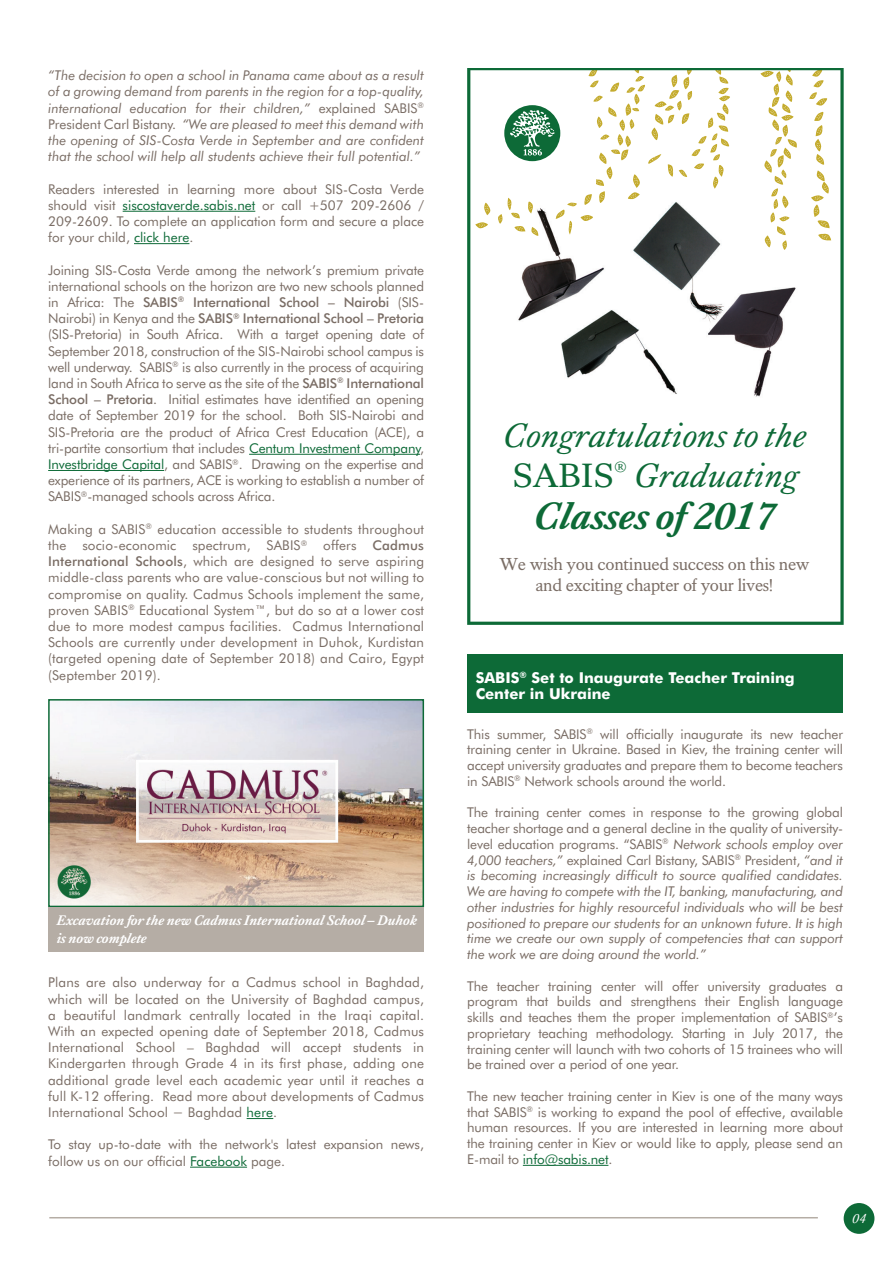
<style>
.page{position:relative;width:893px;height:1263px;background:#fff}
.page>*{position:absolute;margin:0;border:0;box-sizing:border-box;transform-origin:0 0}
.t1{font:italic 700 39px "Kings Caslon";color:#0d6a37}
.t2{font:italic 34.65px/40.2px "Kings Caslon";color:#0d6a37}
.t3{font:17.85px/21.5px "Kings Caslon";letter-spacing:-.02em;color:#7a6d65;text-align:center}
.t4{font:700 15px/16.2px "Futura BT";color:#fff}
.t5{font:italic 700 14.25px/17.1px "Kings Caslon";color:#fff}
.t6{font:13.5px/16.2px "Futura BT";color:#7a6d65;text-align:justify}
.t7{font:italic 13.5px/15.8px "Futura BT";letter-spacing:-.005em;color:#7a6d65;text-align:justify}
.t8{font:italic 13.5px "Kings Caslon";color:#fff}
.s1{font-style:normal}
.s2{color:#0d6a37}
.s3{font-weight:500}
</style>
<div class="page">
<div style="left:844px;top:1203px;width:30px;height:31px;background:#0d6a37;border-radius:50%"></div>
<hr style="left:49px;top:1217px;width:769px;height:1px;background:#b5ada5">
<hr style="left:123px;top:211px;width:132px;height:1px;background:#0d6a37">
<hr style="left:134px;top:243px;width:55px;height:1px;background:#0d6a37">
<hr style="left:249px;top:454px;width:171px;height:1px;background:#0d6a37">
<hr style="left:48px;top:470px;width:116px;height:1px;background:#0d6a37">
<svg style="left:247px;top:1118px;width:26px;height:1px"></svg>
<hr style="left:190px;top:1167px;width:57px;height:1px;background:#0d6a37">
<hr style="left:523px;top:1165px;width:85px;height:1px;background:#0d6a37">
<div style="left:467px;top:655px;width:376px;height:58px;background:#0d6a37"></div>
<img style="left:51px;top:702px;width:370px;height:202px">
<div style="left:48px;top:699px;width:376px;height:208px;border:2px solid #0d6a37"></div>
<div style="left:48px;top:907px;width:376px;height:44px;background:#b5ada5"></div>
<svg style="left:467px;top:68px;width:377px;height:557px"></svg>
<p class="t7" style="left:48px;top:67px;width:377px;line-height:16.2px">“The decision to open a school in Panama came about as a result of a growing demand from parents in the region for a top-quality, international education for their children,” <span class="s1">explained SABIS</span><sup>® </sup><span class="s1">President Carl Bistany.</span> “We are pleased to meet this demand with the opening of SIS-Costa Verde in September and are confident that the school will help all students achieve their full potential.”</p>
<p class="t6" style="left:48px;top:181px;width:377px">Readers interested in learning more about SIS-Costa Verde should visit <span class="s2">siscostaverde.sabis.net</span> or call +507 209-2606 / 209-2609. To complete an application form and secure a place for your child, <span class="s2">click here</span>.</p>
<p class="t6" style="left:48px;top:262px;width:377px">Joining SIS-Costa Verde among the network’s premium private international schools on the horizon are two new schools planned in Africa: The <span class="s3">SABIS</span><sup>®</sup> <span class="s3">International School – Nairobi</span> (SIS-Nairobi) in Kenya and the <span class="s3">SABIS</span><sup>®</sup> <span class="s3">International School – Pretoria </span>(SIS-Pretoria) in South Africa. With a target opening date of September 2018, construction of the SIS-Nairobi school campus is well underway. SABIS<sup>®</sup> is also currently in the process of acquiring land in South Africa to serve as the site of the <span class="s3">SABIS</span><sup>®</sup> <span class="s3">International School – Pretoria</span>. Initial estimates have identified an opening date of September 2019 for the school. Both SIS-Nairobi and SIS-Pretoria are the product of Africa Crest Education (ACE), a tri-partite consortium that includes <span class="s2">Centum Investment Company</span>, <span class="s2">Investbridge Capital</span>, and SABIS<sup>®</sup>. Drawing on the expertise and experience of its partners, ACE is working to establish a number of SABIS<sup>®</sup>-managed schools across Africa.</p>
<p class="t6" style="left:48px;top:521px;width:377px">Making a SABIS<sup>®</sup> education accessible to students throughout the socio-economic spectrum, SABIS<sup>®</sup> offers <span class="s3">Cadmus International Schools</span>, which are designed to serve aspiring middle-class parents who are value-conscious but not willing to compromise on quality. Cadmus Schools implement the same, proven SABIS<sup>®</sup> Educational System™, but do so at a lower cost due to more modest campus facilities. Cadmus International Schools are currently under development in Duhok, Kurdistan (targeted opening date of September 2018) and Cairo, Egypt (September 2019).</p>
<p class="t5" style="left:57px;top:912px;width:362px">Excavation for the new Cadmus International School – Duhok is now complete</p>
<p class="t6" style="left:48px;top:974px;width:377px">Plans are also underway for a Cadmus school in Baghdad, which will be located on the University of Baghdad campus, a beautiful landmark centrally located in the Iraqi capital.<br>With an expected opening date of September 2018, Cadmus International School – Baghdad will accept students in Kindergarten through Grade 4 in its first phase, adding one additional grade level each academic year until it reaches a full K-12 offering. Read more about developments of Cadmus International School − Baghdad <span class="s2">here</span>.</p>
<p class="t6" style="left:48px;top:1136px;width:377px">To stay up-to-date with the network's latest expansion news, follow us on our official <span class="s2">Facebook</span> page.</p>
<h2 class="t2" style="left:503px;top:415px;width:304px">Congratulations to the<br><span class="s1">SABIS</span><sup>®</sup> Graduating</h2>
<h1 class="t1" style="left:534px;top:493px;width:243px">Classes of 2017</h1>
<h3 class="t3" style="left:499px;top:553px;width:312px">We wish you continued success on this new and exciting chapter of your lives!</h3>
<p class="t4" style="left:476px;top:669px;width:321px">SABIS<sup>®</sup> Set to Inaugurate Teacher Training<br>Center in Ukraine</p>
<p class="t6" style="left:467px;top:726px;width:377px;line-height:15.8px">This summer, SABIS<sup>®</sup> will officially inaugurate its new teacher training center in Ukraine. Based in Kiev, the training center will accept university graduates and prepare them to become teachers in SABIS<sup>®</sup> Network schools around the world.</p>
<p class="t7" style="left:467px;top:804px;width:377px"><span class="s1">The training center comes in response to the growing global teacher shortage and a general decline in the quality of university&shy;level education programs. “SABIS</span><sup>®</sup> Network schools employ over 4,000 teachers,” <span class="s1">explained Carl Bistany, SABIS</span><sup>®</sup> <span class="s1">President,</span> “and it is becoming increasingly difficult to source qualified candidates.<br>We are having to compete with the IT, banking, manufacturing, and other industries for highly resourceful individuals who will be best positioned to prepare our students for an unknown future. It is high time we create our own supply of competencies that can support the work we are doing around the world.”</p>
<p class="t6" style="left:467px;top:978px;width:377px;line-height:15.8px">The teacher training center will offer university graduates a program that builds and strengthens their English language skills and teaches them the proper implementation of SABIS<sup>®</sup>’s proprietary teaching methodology. Starting in July 2017, the training center will launch with two cohorts of 15 trainees who will be trained over a period of one year.</p>
<p class="t6" style="left:467px;top:1088px;width:377px;line-height:15.8px">The new teacher training center in Kiev is one of the many ways that SABIS<sup>®</sup> is working to expand the pool of effective, available human resources. If you are interested in learning more about the training center in Kiev or would like to apply, please send an E-mail to <span class="s2">info@sabis.net</span>.</p>
<p class="t8" style="left:852px;top:1211px;width:15px">04</p>
</div>
